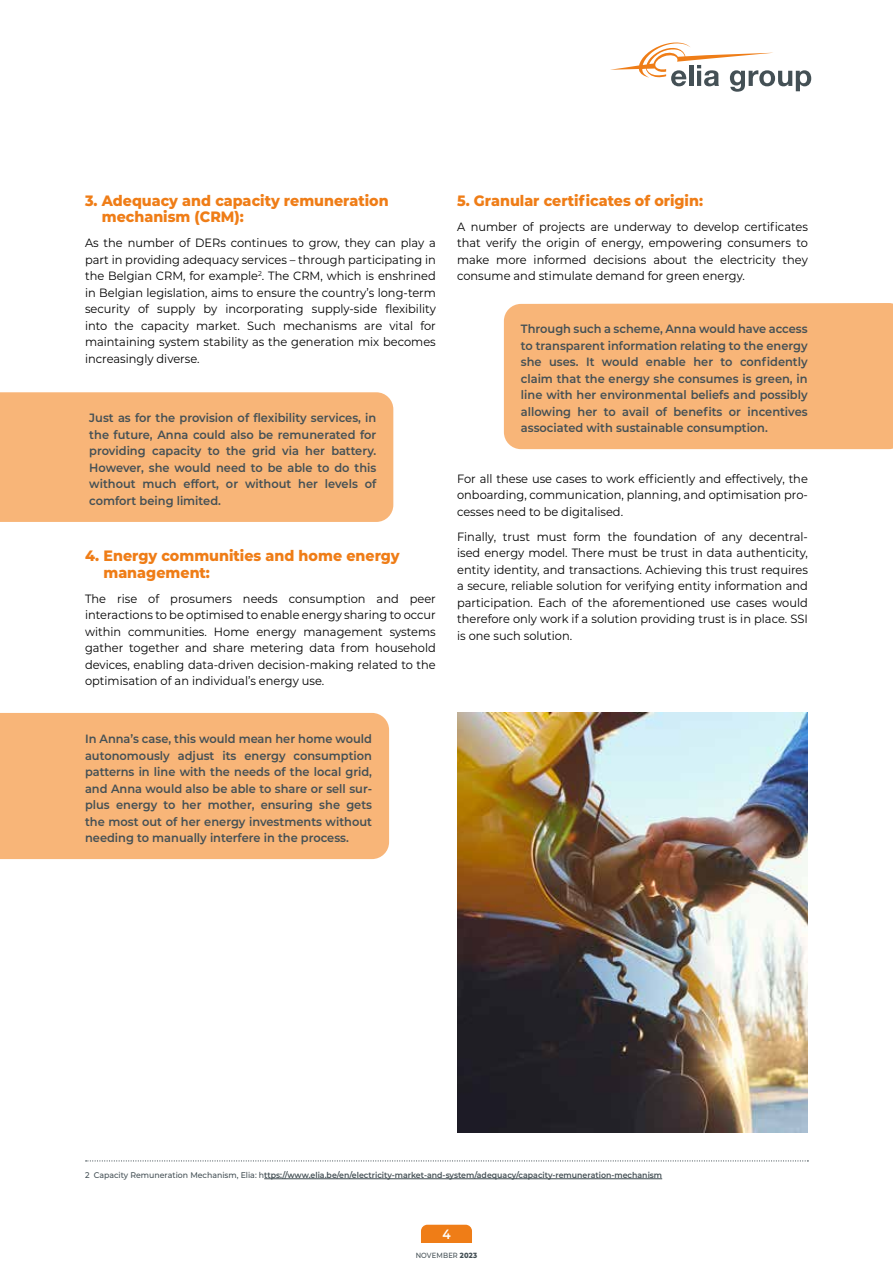
<style>
.page{position:relative;width:893px;height:1263px;background:#fff}
.page>*{position:absolute;margin:0;border:0;box-sizing:border-box;transform-origin:0 0}
.t1{font:800 15px/16.5px "Montserrat";color:#ef7d17;scale:.95 1}
.t2{font:600 13.5px "Montserrat";color:#fff;scale:.9 1}
.t3{font:12px/16.5px "Montserrat";color:#000;text-align:justify;scale:.95 1}
.t4{font:600 12px/16.5px "Montserrat";color:#445055;text-align:justify;scale:.95 1}
.t5{font:600 8.25px "Montserrat";color:#445055;scale:.95 1}
.t6{font:500 7.5px "Montserrat";letter-spacing:.015em;color:#445055;scale:.9 1}
.s1{font-weight:500}
.s2{font-weight:800}
</style>
<div class="page">
<svg style="left:421px;top:1225px;width:51px;height:18px"></svg>
<svg style="left:610px;top:42px;width:201px;height:50px"></svg>
<svg style="left:86px;top:1160px;width:722px;height:1px"></svg>
<hr style="left:264px;top:1178px;width:398px;height:1px;background:#445055">
<img style="left:457px;top:713px;width:351px;height:419px">
<div style="left:0;top:713px;width:389px;height:146px;background:#f8b578"></div>
<div style="left:504px;top:303px;width:389px;height:146px;background:#f8b578"></div>
<div style="left:0;top:392px;width:393px;height:130px;background:#f8b578"></div>
<p class="t1" style="left:102px;top:191px;width:303px;text-indent:-17px">3. Adequacy and capacity remuneration mechanism (CRM):</p>
<p class="t3" style="left:85px;top:234px;width:371px">As the number of DERs continues to grow, they can play a part in providing adequacy services – through participating in the Belgian CRM, for example<sup>2</sup>. The CRM, which is enshrined in Belgian legislation, aims to ensure the country’s long-term security of supply by incorporating supply-side flexibility into the capacity market. Such mechanisms are vital for maintaining system stability as the generation mix becomes increasingly diverse.</p>
<p class="t4" style="left:89px;top:409px;width:304px">Just as for the provision of flexibility services, in the future, Anna could also be remunerated for providing capacity to the grid via her battery.<br>However, she would need to be able to do this without much effort, or without her levels of comfort being limited.</p>
<p class="t1" style="left:103px;top:547px;width:313px;text-indent:-18px">4. Energy communities and home energy management:</p>
<p class="t3" style="left:85px;top:590px;width:371px">The rise of prosumers needs consumption and peer interactions to be optimised to enable energy sharing to occur within communities. Home energy management systems gather together and share metering data from household devices, enabling data-driven decision-making related to the optimisation of an individual’s energy use.</p>
<p class="t4" style="left:85px;top:730px;width:304px">In Anna’s case, this would mean her home would autonomously adjust its energy consumption patterns in line with the needs of the local grid, and Anna would also be able to share or sell sur&shy;plus energy to her mother, ensuring she gets the most out of her energy investments without needing to manually interfere in the process.</p>
<p class="t1" style="left:457px;top:191px;width:260px">5. Granular certificates of origin:</p>
<p class="t3" style="left:457px;top:218px;width:371px">A number of projects are underway to develop certificates that verify the origin of energy, empowering consumers to make more informed decisions about the electricity they consume and stimulate demand for green energy.</p>
<p class="t4" style="left:521px;top:320px;width:303px">Through such a scheme, Anna would have access to transparent information relating to the energy she uses. It would enable her to confidently claim that the energy she consumes is green, in line with her environmental beliefs and possibly allowing her to avail of benefits or incentives associated with sustainable consumption.</p>
<p class="t3" style="left:457px;top:470px;width:371px">For all these use cases to work efficiently and effectively, the onboarding, communication, planning, and optimisation pro&shy;cesses need to be digitalised.</p>
<p class="t3" style="left:457px;top:528px;width:371px">Finally, trust must form the foundation of any decentral&shy;ised energy model. There must be trust in data authenticity, entity identity, and transactions. Achieving this trust requires a secure, reliable solution for verifying entity information and participation. Each of the aforementioned use cases would therefore only work if a solution providing trust is in place. SSI is one such solution.</p>
<p class="t5" style="left:85px;top:1169px;width:609px"><span class="s1">2 Capacity Remuneration Mechanism, Elia: h</span>ttps://www.elia.be/en/electricity-market-and-system/adequacy/capacity-remuneration-mechanism</p>
<p class="t2" style="left:442px;top:1225px;width:11px">4</p>
<p class="t6" style="left:416px;top:1249px;width:70px">NOVEMBER <span class="s2">2023</span></p>
</div>
